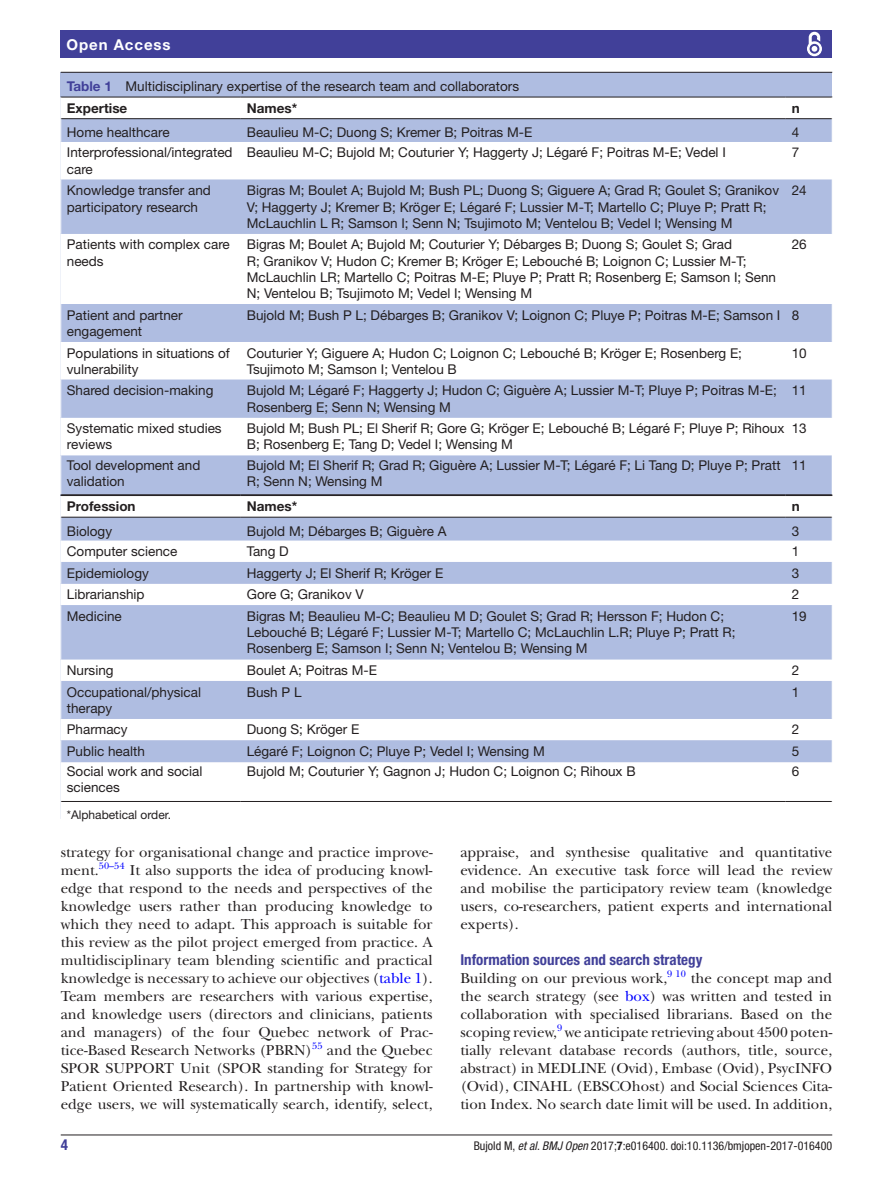
<style>
.page{position:relative;width:893px;height:1191px;background:#fff}
.page>*{position:absolute;margin:0;border:0;box-sizing:border-box;transform-origin:0 0}
.t1{font:15px/18px "New Baskerville";color:#231f20;text-align:justify}
.t2{font:700 condensed 15px "Helvetica Neue LT Std";color:#414099}
.t3{font:700 15px "Helvetica Neue LT Std";letter-spacing:.065em;color:#fff}
.t4{font:13.5px/16.2px "Helvetica Neue LT Std";color:#231f20}
.t5{font:700 13.5px "Helvetica Neue LT Std";color:#231f20}
.t6{font:condensed 12px "Helvetica Neue LT Std";color:#231f20}
.t7{font:12px "Helvetica Neue LT Std";color:#231f20}
.t8{font:9.9px "New Baskerville";color:#00f}
.s1{font-weight:700;color:#414099}
.s2{font-weight:700}
.s3{color:#00f}
.s4{font-style:italic}
</style>
<div class="page">
<hr style="left:61px;top:1134px;width:771px;height:1px;background:#231f20">
<div style="left:61px;top:31px;width:771px;height:27px;background:#414099"></div>
<svg style="left:807px;top:31px;width:15px;height:26px"></svg>
<div style="left:61px;top:73px;width:771px;height:746px;background:#afbde1"></div>
<hr style="left:61px;top:72px;width:771px;height:1px;background:#231f20">
<div style="left:61px;top:98px;width:771px;height:357px;background:#fff"></div>
<svg style="left:61px;top:119px;width:771px;height:298px"></svg>
<hr style="left:61px;top:97px;width:180px;height:1px;background:#231f20">
<hr style="left:61px;top:118px;width:180px;height:1px;background:#231f20">
<hr style="left:241px;top:97px;width:545px;height:1px;background:#231f20">
<hr style="left:241px;top:118px;width:545px;height:1px;background:#231f20">
<hr style="left:786px;top:97px;width:46px;height:1px;background:#231f20">
<hr style="left:786px;top:118px;width:46px;height:1px;background:#231f20">
<hr style="left:61px;top:494px;width:180px;height:1px;background:#231f20">
<hr style="left:241px;top:494px;width:545px;height:1px;background:#231f20">
<hr style="left:786px;top:494px;width:46px;height:1px;background:#231f20">
<svg style="left:60px;top:97px;width:1px;height:45px"></svg>
<div style="left:61px;top:496px;width:771px;height:322px;background:#fff"></div>
<svg style="left:61px;top:518px;width:771px;height:244px"></svg>
<hr style="left:61px;top:495px;width:180px;height:1px;background:#231f20">
<hr style="left:61px;top:517px;width:180px;height:1px;background:#231f20">
<hr style="left:241px;top:495px;width:545px;height:1px;background:#231f20">
<hr style="left:241px;top:517px;width:545px;height:1px;background:#231f20">
<hr style="left:786px;top:495px;width:46px;height:1px;background:#231f20">
<hr style="left:786px;top:517px;width:46px;height:1px;background:#231f20">
<hr style="left:241px;top:801px;width:545px;height:1px;background:#231f20">
<hr style="left:61px;top:801px;width:180px;height:1px;background:#231f20">
<hr style="left:786px;top:801px;width:46px;height:1px;background:#231f20">
<svg style="left:60px;top:496px;width:1px;height:109px"></svg>
<svg style="left:60px;top:659px;width:1px;height:22px"></svg>
<svg style="left:60px;top:719px;width:1px;height:43px"></svg>
<svg style="left:60px;top:801px;width:1px;height:18px"></svg>
<hr style="left:61px;top:818px;width:771px;height:1px;background:#fff">
<p class="t3" style="left:66px;top:35px;width:106px">Open Access</p>
<p class="t4" style="left:67px;top:75px;width:454px;line-height:22px"><span class="s1">Table 1</span> Multidisciplinary expertise of the research team and collaborators<br><span class="s2">Expertise</span></p>
<p class="t5" style="left:247px;top:99px;width:52px">Names*</p>
<p class="t5" style="left:792px;top:99px;width:10px">n</p>
<p class="t4" style="left:67px;top:124px;width:104px">Home healthcare</p>
<p class="t4" style="left:247px;top:124px;width:287px">Beaulieu M-C; Duong S; Kremer B; Poitras M-E</p>
<p class="t4" style="left:792px;top:124px;width:9px">4</p>
<p class="t4" style="left:67px;top:144px;width:167px">Interprofessional/integrated care</p>
<p class="t4" style="left:247px;top:144px;width:481px">Beaulieu M-C; Bujold M; Couturier Y; Haggerty J; Légaré F; Poitras M-E; Vedel I</p>
<p class="t4" style="left:792px;top:144px;width:9px">7</p>
<p class="t4" style="left:67px;top:182px;width:146px">Knowledge transfer and participatory research</p>
<p class="t4" style="left:247px;top:182px;width:534px">Bigras M; Boulet A; Bujold M; Bush PL; Duong S; Giguere A; Grad R; Goulet S; Granikov<br>V; Haggerty J; Kremer B; Kröger E; Légaré F; Lussier M-T; Martello C; Pluye P; Pratt R;<br>McLauchlin L R; Samson I; Senn N; Tsujimoto M; Ventelou B; Vedel I; Wensing M</p>
<p class="t4" style="left:792px;top:182px;width:17px">24</p>
<p class="t4" style="left:67px;top:236px;width:165px">Patients with complex care needs</p>
<p class="t4" style="left:247px;top:236px;width:531px">Bigras M; Boulet A; Bujold M; Couturier Y; Débarges B; Duong S; Goulet S; Grad<br>R; Granikov V; Hudon C; Kremer B; Kröger E; Lebouché B; Loignon C; Lussier M-T; McLauchlin LR; Martello C; Poitras M-E; Pluye P; Pratt R; Rosenberg E; Samson I; Senn N; Ventelou B; Tsujimoto M; Vedel I; Wensing M</p>
<p class="t4" style="left:792px;top:236px;width:17px">26</p>
<p class="t4" style="left:67px;top:306px;width:117px">Patient and partner engagement</p>
<p class="t4" style="left:247px;top:306px;width:554px">Bujold M; Bush P L; Débarges B; Granikov V; Loignon C; Pluye P; Poitras M-E; Samson I 8</p>
<p class="t4" style="left:67px;top:344px;width:165px">Populations in situations of vulnerability</p>
<p class="t4" style="left:247px;top:344px;width:497px">Couturier Y; Giguere A; Hudon C; Loignon C; Lebouché B; Kröger E; Rosenberg E;<br>Tsujimoto M; Samson I; Ventelou B</p>
<p class="t4" style="left:792px;top:344px;width:17px">10</p>
<p class="t4" style="left:67px;top:382px;width:148px">Shared decision-making</p>
<p class="t4" style="left:247px;top:382px;width:532px">Bujold M; Légaré F; Haggerty J; Hudon C; Giguère A; Lussier M-T; Pluye P; Poitras M-E;<br>Rosenberg E; Senn N; Wensing M</p>
<p class="t4" style="left:792px;top:382px;width:17px">11</p>
<p class="t4" style="left:67px;top:420px;width:156px">Systematic mixed studies reviews</p>
<p class="t4" style="left:247px;top:420px;width:539px">Bujold M; Bush PL; El Sherif R; Gore G; Kröger E; Lebouché B; Légaré F; Pluye P; Rihoux<br>B; Rosenberg E; Tang D; Vedel I; Wensing M</p>
<p class="t4" style="left:792px;top:420px;width:17px">13</p>
<p class="t4" style="left:67px;top:456px;width:135px">Tool development and validation</p>
<p class="t4" style="left:247px;top:456px;width:535px">Bujold M; El Sherif R; Grad R; Giguère A; Lussier M-T; Légaré F; Li Tang D; Pluye P; Pratt<br>R; Senn N; Wensing M</p>
<p class="t4" style="left:792px;top:456px;width:17px">11</p>
<p class="t5" style="left:67px;top:498px;width:70px">Profession</p>
<p class="t5" style="left:247px;top:498px;width:52px">Names*</p>
<p class="t5" style="left:792px;top:498px;width:10px">n</p>
<p class="t4" style="left:67px;top:523px;width:47px">Biology</p>
<p class="t4" style="left:247px;top:523px;width:201px">Bujold M; Débarges B; Giguère A</p>
<p class="t4" style="left:792px;top:523px;width:9px">3</p>
<p class="t4" style="left:67px;top:543px;width:112px">Computer science</p>
<p class="t4" style="left:247px;top:543px;width:44px">Tang D</p>
<p class="t4" style="left:792px;top:543px;width:9px">1</p>
<p class="t4" style="left:67px;top:564px;width:84px">Epidemiology</p>
<p class="t4" style="left:247px;top:564px;width:198px">Haggerty J; El Sherif R; Kröger E</p>
<p class="t4" style="left:792px;top:564px;width:9px">3</p>
<p class="t4" style="left:67px;top:586px;width:79px">Librarianship</p>
<p class="t4" style="left:247px;top:586px;width:119px">Gore G; Granikov V</p>
<p class="t4" style="left:792px;top:586px;width:9px">2</p>
<p class="t4" style="left:67px;top:608px;width:57px">Medicine</p>
<p class="t4" style="left:247px;top:608px;width:490px">Bigras M; Beaulieu M-C; Beaulieu M D; Goulet S; Grad R; Hersson F; Hudon C;<br>Lebouché B; Légaré F; Lussier M-T; Martello C; McLauchlin L.R; Pluye P; Pratt R;<br>Rosenberg E; Samson I; Senn N; Ventelou B; Wensing M</p>
<p class="t4" style="left:792px;top:608px;width:17px">19</p>
<p class="t4" style="left:67px;top:662px;width:48px">Nursing</p>
<p class="t4" style="left:247px;top:662px;width:132px">Boulet A; Poitras M-E</p>
<p class="t4" style="left:792px;top:662px;width:9px">2</p>
<p class="t4" style="left:67px;top:683px;width:136px">Occupational/physical therapy</p>
<p class="t4" style="left:247px;top:683px;width:56px">Bush P L</p>
<p class="t4" style="left:792px;top:683px;width:9px">1</p>
<p class="t4" style="left:67px;top:721px;width:62px">Pharmacy</p>
<p class="t4" style="left:247px;top:721px;width:114px">Duong S; Kröger E</p>
<p class="t4" style="left:792px;top:721px;width:9px">2</p>
<p class="t4" style="left:67px;top:743px;width:80px">Public health</p>
<p class="t4" style="left:247px;top:743px;width:300px">Légaré F; Loignon C; Pluye P; Vedel I; Wensing M</p>
<p class="t4" style="left:792px;top:743px;width:9px">5</p>
<p class="t4" style="left:67px;top:763px;width:137px">Social work and social sciences</p>
<p class="t4" style="left:247px;top:763px;width:390px">Bujold M; Couturier Y; Gagnon J; Hudon C; Loignon C; Rihoux B</p>
<p class="t4" style="left:792px;top:763px;width:9px">6</p>
<p class="t7" style="left:67px;top:807px;width:106px">*Alphabetical order.</p>
<p class="t1" style="left:61px;top:843px;width:373px">strategy for organisational change and practice improve&shy;ment.</p>
<p class="t1" style="left:460px;top:843px;width:373px">appraise, and synthesise qualitative and quantitative evidence. An executive task force will lead the review and mobilise the participatory review team (knowledge users, co-researchers, patient experts and international experts).</p>
<p class="t2" style="left:460px;top:951px;width:244px">Information sources and search strategy</p>
<p class="t1" style="left:460px;top:969px;width:208px">Building on our previous work,</p>
<p class="t8" style="left:667px;top:967px;width:20px">9 10</p>
<p class="t8" style="left:99px;top:859px;width:27px">50–54</p>
<p class="t1" style="left:61px;top:861px;width:373px;text-indent:69px">It also supports the idea of producing knowl&shy;edge that respond to the needs and perspectives of the knowledge users rather than producing knowledge to which they need to adapt. This approach is suitable for this review as the pilot project emerged from practice. A multidisciplinary team blending scientific and practical knowledge is necessary to achieve our objectives (<span class="s3">table 1</span>).<br>Team members are researchers with various expertise, and knowledge users (directors and clinicians, patients and managers) of the four Quebec network of Prac&shy;tice-Based Research Networks (PBRN)<sup>55</sup> and the Quebec SPOR SUPPORT Unit (SPOR standing for Strategy for Patient Oriented Research). In partnership with knowl&shy;edge users, we will systematically search, identify, select,</p>
<p class="t1" style="left:460px;top:969px;width:373px;text-indent:230px">the concept map and the search strategy (see <span class="s3">box</span>) was written and tested in collaboration with specialised librarians. Based on the scoping review,</p>
<p class="t8" style="left:557px;top:1021px;width:7px">9</p>
<p class="t1" style="left:460px;top:1023px;width:373px;text-indent:104px">we anticipate retrieving about 4500 poten&shy;tially relevant database records (authors, title, source, abstract) in MEDLINE (Ovid), Embase (Ovid), PsycINFO (Ovid), CINAHL (EBSCOhost) and Social Sciences Cita&shy;tion Index. No search date limit will be used. In addition,</p>
<p class="t2" style="left:61px;top:1135px;width:9px">4</p>
<p class="t6" style="left:474px;top:1138px;width:360px">Bujold M, <span class="s4">et al</span>. <span class="s4">BMJ Open</span> 2017;<span class="s2">7</span>:e016400. doi:10.1136/bmjopen-2017-016400</p>
</div>
